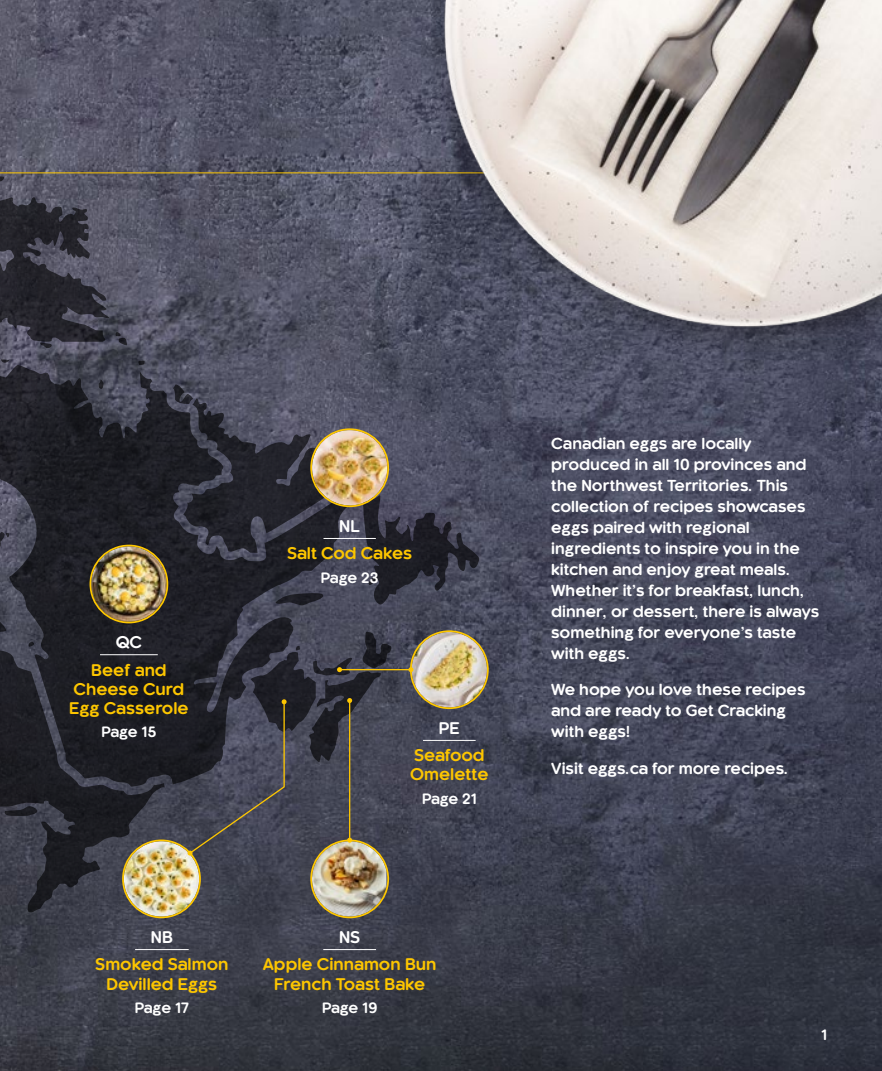
<style>
.page{position:relative;width:882px;height:1071px;background:#fff}
.page>*{position:absolute;margin:0;border:0;box-sizing:border-box;transform-origin:0 0}
.t1{font:700 15.75px/19.2px "Kaleko 205 Round";color:#fdc600;text-align:center}
.t2{font:700 15.75px "Kaleko 205 Round";color:#fff}
.t3{font:700 14.88px/21px "Kaleko 205 Round";color:#fff}
.t4{font:700 14px "Kaleko 205 Round";letter-spacing:-.005em;color:#fff}
</style>
<div class="page">
<img style="left:0;top:0;width:882px;height:1071px">
<svg style="left:0;top:787px;width:165px;height:125px;background:#31323a"></svg>
<svg style="left:0;top:364px;width:364px;height:423px;background:#292a32"></svg>
<svg style="left:5px;top:805px;width:34px;height:11px"></svg>
<svg style="left:0;top:619px;width:10px;height:13px"></svg>
<svg style="left:29px;top:641px;width:6px;height:7px"></svg>
<svg style="left:173px;top:384px;width:306px;height:221px;background:#3b3c49"></svg>
<svg style="left:0;top:530px;width:9px;height:21px"></svg>
<svg style="left:1px;top:359px;width:8px;height:4px"></svg>
<svg style="left:0;top:113px;width:109px;height:235px;background:#454551"></svg>
<svg style="left:98px;top:378px;width:6px;height:11px"></svg>
<svg style="left:115px;top:332px;width:13px;height:14px"></svg>
<svg style="left:137px;top:360px;width:8px;height:5px"></svg>
<img style="left:91px;top:546px;width:76px;height:76px;border-radius:38px">
<div style="left:90px;top:545px;width:78px;height:78px;border:2px solid #fdc600;border-radius:50%"></div>
<hr style="left:100px;top:654px;width:58px;height:1px;background:#fff">
<img style="left:124px;top:841px;width:75px;height:76px;border-radius:38px">
<div style="left:122px;top:840px;width:79px;height:78px;border:2px solid #fdc600;border-radius:50%"></div>
<hr style="left:135px;top:949px;width:54px;height:1px;background:#fff">
<img style="left:312px;top:856px;width:74px;height:61px">
<div style="left:310px;top:840px;width:79px;height:78px;border:2px solid #fdc600;border-radius:50%"></div>
<hr style="left:323px;top:949px;width:53px;height:1px;background:#fff">
<img style="left:412px;top:632px;width:75px;height:75px;border-radius:38px">
<div style="left:410px;top:630px;width:79px;height:79px;border:2px solid #fdc600;border-radius:50%"></div>
<hr style="left:423px;top:740px;width:53px;height:1px;background:#fff">
<img style="left:312px;top:430px;width:75px;height:75px;border-radius:38px">
<div style="left:310px;top:428px;width:79px;height:79px;border:2px solid #fdc600;border-radius:50%"></div>
<hr style="left:324px;top:538px;width:52px;height:1px;background:#fff">
<hr style="left:340px;top:669px;width:71px;height:1px;background:#fdc600">
<svg style="left:188px;top:632px;width:203px;height:224px;background:#404049"></svg>
<svg style="left:408px;top:667px;width:5px;height:5px"></svg>
<hr style="left:0;top:172px;width:827px;height:1px;background:#fdc600">
<img style="left:339px;top:0;width:543px;height:352px">
<p class="t2" style="left:116px;top:634px;width:28px">QC</p>
<p class="t1" style="left:69px;top:660px;width:121px">Beef and<br>Cheese Curd<br>Egg Casserole</p>
<p class="t4" style="left:101px;top:724px;width:57px">Page 15</p>
<p class="t2" style="left:339px;top:517px;width:22px">NL</p>
<p class="t1" style="left:287px;top:544px;width:127px">Salt Cod Cakes</p>
<p class="t4" style="left:321px;top:570px;width:59px">Page 23</p>
<p class="t2" style="left:439px;top:719px;width:23px">PE</p>
<p class="t1" style="left:410px;top:746px;width:80px;text-align:left">Seafood<br>Omelette</p>
<p class="t4" style="left:422px;top:791px;width:56px">Page 21</p>
<p class="t2" style="left:151px;top:929px;width:24px">NB</p>
<p class="t1" style="left:95px;top:955px;width:135px">Smoked Salmon<br>Devilled Eggs</p>
<p class="t4" style="left:135px;top:1000px;width:56px">Page 17</p>
<p class="t2" style="left:339px;top:929px;width:23px">NS</p>
<p class="t1" style="left:263px;top:955px;width:175px">Apple Cinnamon Bun<br>French Toast Bake</p>
<p class="t4" style="left:322px;top:1000px;width:57px">Page 19</p>
<p class="t3" style="left:551px;top:433px;width:270px">Canadian eggs are locally produced in all 10 provinces and the Northwest Territories. This collection of recipes showcases eggs paired with regional ingredients to inspire you in the kitchen and enjoy great meals.<br>Whether it’s for breakfast, lunch, dinner, or dessert, there is always something for everyone’s taste with eggs.</p>
<p class="t3" style="left:551px;top:680px;width:256px">We hope you love these recipes and are ready to Get Cracking with eggs!</p>
<p class="t3" style="left:551px;top:758px;width:239px">Visit eggs.ca for more recipes.</p>
<p class="t4" style="left:821px;top:1026px;width:7px">1</p>
</div>
